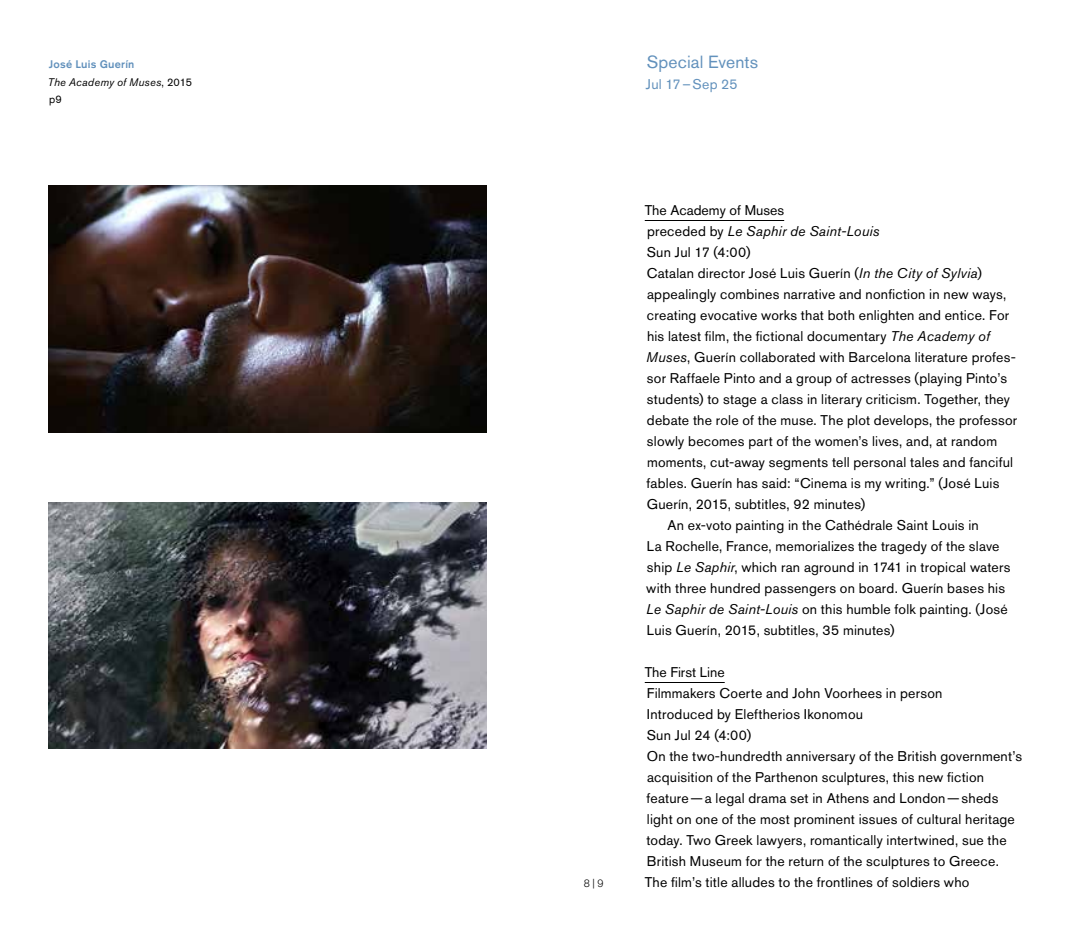
<style>
.page{position:relative;width:1071px;height:945px;background:#fff}
.page>*{position:absolute;margin:0;border:0;box-sizing:border-box;transform-origin:0 0}
.t1{font:17.5px "Akzidenz Grotesk Pro";letter-spacing:.01em;color:#6291bc}
.t2{font:14px/21px "Akzidenz Grotesk Pro";letter-spacing:.015em;color:#000}
.t3{font:italic 14px "Akzidenz Grotesk Pro";letter-spacing:.015em;color:#000}
.t4{font:14px "Akzidenz Grotesk Pro";letter-spacing:.015em;color:#6291bc}
.t5{font:italic 10.85px/17.5px "Akzidenz Grotesk Pro";letter-spacing:.02em;color:#000}
.t6{font:300 10.5px "Akzidenz Grotesk Pro";color:#000}
.s1{font-weight:500;font-style:normal;color:#6291bc}
.s2{font-style:normal}
.s3{font-style:italic}
</style>
<div class="page">
<hr style="left:645px;top:220px;width:139px;height:1px;background:#000">
<hr style="left:645px;top:682px;width:80px;height:1px;background:#000">
<img style="left:48px;top:186px;width:439px;height:246px">
<img style="left:48px;top:502px;width:439px;height:247px">
<p class="t5" style="left:48px;top:56px;width:146px"><span class="s1">José Luis Guerín<br></span>The Academy of Muses<span class="s2">, 2015 p9</span></p>
<p class="t1" style="left:647px;top:51px;width:113px">Special Events</p>
<p class="t4" style="left:646px;top:75px;width:93px">Jul 17–Sep 25</p>
<p class="t6" style="left:584px;top:877px;width:21px">8 | 9</p>
<p class="t2" style="left:645px;top:200px;width:141px">The Academy of Muses</p>
<p class="t3" style="left:647px;top:222px;width:234px"><span class="s2">preceded by</span> Le Saphir de Saint-Louis</p>
<p class="t2" style="left:647px;top:242px;width:105px">Sun Jul 17 (4:00)</p>
<p class="t2" style="left:647px;top:263px;width:337px">Catalan director José Luis Guerín (<span class="s3">In the City of Sylvia</span>)</p>
<p class="t2" style="left:647px;top:284px;width:361px">appealingly combines narrative and nonfiction in new ways,</p>
<p class="t2" style="left:647px;top:305px;width:364px">creating evocative works that both enlighten and entice. For</p>
<p class="t2" style="left:647px;top:326px;width:344px">his latest film, the fictional documentary <span class="s3">The Academy of</span></p>
<p class="t2" style="left:646px;top:347px;width:371px"><span class="s3">Muses</span>, Guerín collaborated with Barcelona literature profes-</p>
<p class="t2" style="left:647px;top:368px;width:362px">sor Raffaele Pinto and a group of actresses (playing Pinto’s</p>
<p class="t2" style="left:647px;top:389px;width:365px">students) to stage a class in literary criticism. Together, they</p>
<p class="t2" style="left:647px;top:410px;width:372px">debate the role of the muse. The plot develops, the professor</p>
<p class="t2" style="left:647px;top:431px;width:352px">slowly becomes part of the women’s lives, and, at random</p>
<p class="t2" style="left:647px;top:452px;width:368px">moments, cut-away segments tell personal tales and fanciful</p>
<p class="t2" style="left:647px;top:473px;width:354px">fables. Guerín has said: “Cinema is my writing.” (José Luis</p>
<p class="t2" style="left:647px;top:494px;width:220px">Guerín, 2015, subtitles, 92 minutes)</p>
<p class="t2" style="left:667px;top:515px;width:313px">An ex-voto painting in the Cathédrale Saint Louis in</p>
<p class="t2" style="left:647px;top:536px;width:354px">La Rochelle, France, memorializes the tragedy of the slave</p>
<p class="t2" style="left:647px;top:557px;width:365px">ship <span class="s3">Le Saphir</span>, which ran aground in 1741 in tropical waters</p>
<p class="t2" style="left:646px;top:578px;width:360px">with three hundred passengers on board. Guerín bases his</p>
<p class="t2" style="left:646px;top:599px;width:363px"><span class="s3">Le Saphir de Saint-Louis</span> on this humble folk painting. (José</p>
<p class="t2" style="left:647px;top:620px;width:249px">Luis Guerín, 2015, subtitles, 35 minutes)</p>
<p class="t2" style="left:645px;top:662px;width:379px">The First Line<br>Filmmakers Coerte and John Voorhees in person<br>Introduced by Eleftherios Ikonomou<br>Sun Jul 24 (4:00)<br>On the two-hundredth anniversary of the British government’s acquisition of the Parthenon sculptures, this new fiction feature—a legal drama set in Athens and London—sheds light on one of the most prominent issues of cultural heritage today. Two Greek lawyers, romantically intertwined, sue the British Museum for the return of the sculptures to Greece.<br>The film’s title alludes to the frontlines of soldiers who</p>
</div>
